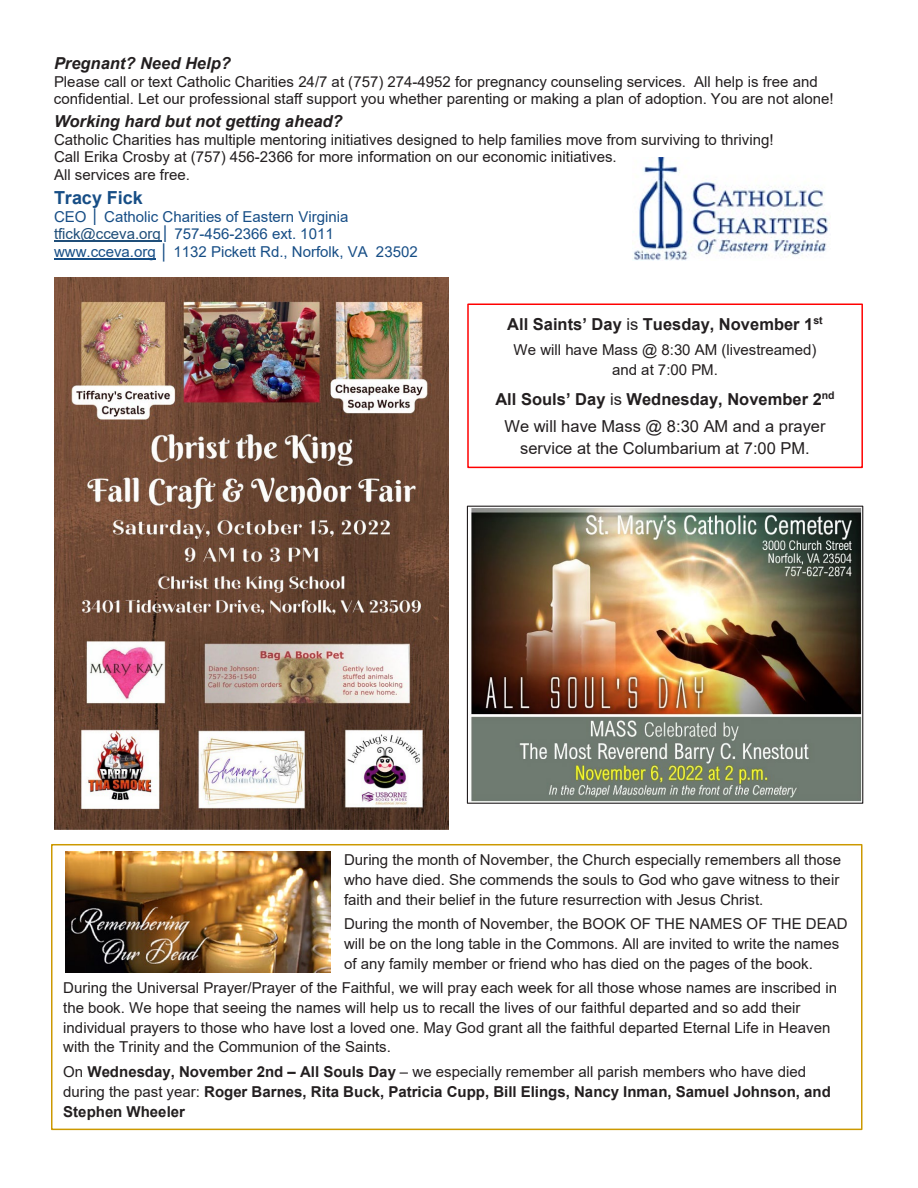
<style>
.page{position:relative;width:918px;height:1188px;background:#fff}
.page>*{position:absolute;margin:0;border:0;box-sizing:border-box;transform-origin:0 0}
.t1{font:700 18px "Arial";color:#174e86}
.t2{font:16.5px/26.4px "Arial";color:#231f20;text-align:center}
.t3{font:italic 700 16.5px "Arial";color:#231f20}
.t4{font:700 16.5px "Arial";color:#231f20}
.t5{font:15px/19.8px "Arial";color:#231f20}
.t6{font:700 15px/20px "Arial";color:#231f20}
.t7{font:15px/17.2px "Arial";color:#174e86}
.s1{color:#1f4e79}
.s2{font-weight:400}
.s3{font-weight:700}
</style>
<div class="page">
<hr style="left:54px;top:241px;width:107px;height:1px;background:#1f4e79">
<hr style="left:54px;top:258px;width:102px;height:1px;background:#174e86">
<img style="left:54px;top:277px;width:394px;height:552px">
<img style="left:471px;top:508px;width:390px;height:294px">
<div style="left:467px;top:506px;width:396px;height:298px;border:1px solid #231f20"></div>
<div style="left:467px;top:304px;width:396px;height:164px;border:2px solid #f00"></div>
<div style="left:51px;top:844px;width:811px;height:286px;border:2px solid #c90"></div>
<img style="left:65px;top:852px;width:266px;height:120px">
<img style="left:632px;top:157px;width:198px;height:104px">
<p class="t3" style="left:54px;top:53px;width:178px">Pregnant? Need Help?</p>
<p class="t5" style="left:54px;top:73px;width:781px;line-height:17.2px">Please call or text Catholic Charities 24/7 at (757) 274-4952 for pregnancy counseling services. All help is free and confidential. Let our professional staff support you whether parenting or making a plan of adoption. You are not alone!</p>
<p class="t3" style="left:54px;top:111px;width:290px">Working hard but not getting ahead?</p>
<p class="t5" style="left:54px;top:131px;width:721px;line-height:17.2px">Catholic Charities has multiple mentoring initiatives designed to help families move from surviving to thriving!<br>Call Erika Crosby at (757) 456-2366 for more information on our economic initiatives.<br>All services are free.</p>
<p class="t1" style="left:54px;top:185px;width:90px">Tracy Fick</p>
<p class="t7" style="left:54px;top:208px;width:365px">CEO │ Catholic Charities of Eastern Virginia <span class="s1">tfick@cceva.org</span>│ 757-456-2366 ext. 1011 www.cceva.org │ 1132 Pickett Rd., Norfolk, VA 23502</p>
<p class="t4" style="left:507px;top:313px;width:317px">All Saints’ Day <span class="s2">is</span> Tuesday, November 1<sup>st</sup></p>
<p class="t5" style="left:514px;top:340px;width:304px;text-align:center">We will have Mass @ 8:30 AM (livestreamed) and at 7:00 PM.</p>
<p class="t2" style="left:495px;top:386px;width:341px"><span class="s3">All Souls’ Day</span> is <span class="s3">Wednesday, November 2</span><sup>nd<br></sup>We will have Mass @ 8:30 AM and a prayer</p>
<p class="t2" style="left:520px;top:434px;width:291px">service at the Columbarium at 7:00 PM.</p>
<p class="t5" style="left:344px;top:850px;width:498px;text-align:justify">During the month of November, the Church especially remembers all those who have died. She commends the souls to God who gave witness to their faith and their belief in the future resurrection with Jesus Christ.</p>
<p class="t5" style="left:344px;top:914px;width:505px">During the month of November, the BOOK OF THE NAMES OF THE DEAD will be on the long table in the Commons. All are invited to write the names of any family member or friend who has died on the pages of the book.</p>
<p class="t5" style="left:63px;top:978px;width:775px">During the Universal Prayer/Prayer of the Faithful, we will pray each week for all those whose names are inscribed in the book. We hope that seeing the names will help us to recall the lives of our faithful departed and so add their individual prayers to those who have lost a loved one. May God grant all the faithful departed Eternal Life in Heaven with the Trinity and the Communion of the Saints.</p>
<p class="t6" style="left:63px;top:1062px;width:769px"><span class="s2">On</span> Wednesday, November 2nd – All Souls Day <span class="s2">– we especially remember all parish members who have died during the past year:</span> Roger Barnes, Rita Buck, Patricia Cupp, Bill Elings, Nancy Inman, Samuel Johnson, and<br>Stephen Wheeler</p>
</div>
